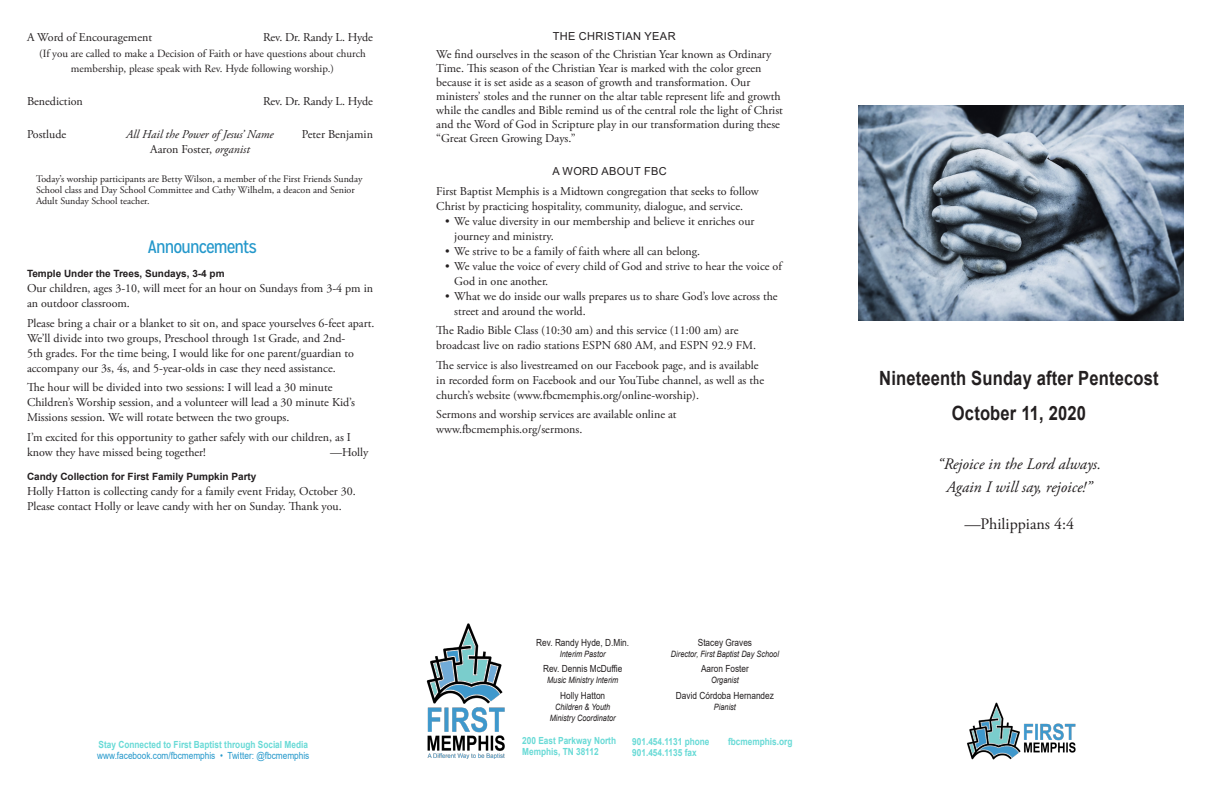
<style>
.page{position:relative;width:1224px;height:792px;background:#fff}
.page>*{position:absolute;margin:0;border:0;box-sizing:border-box;transform-origin:0 0}
.Front_Header{font:700 19.6px "Arial";letter-spacing:.01em;color:#231f20;scale:.84 1}
.Worship_heading_blue{font:18px "Mission Gothic";letter-spacing:-.05em;color:#2498cb}
.Front_quote{font:italic 16px "Adobe Garamond Pro";color:#231f20}
.Front_quote-2{font:16px "Adobe Garamond Pro";color:#231f20}
.Worship_Basic__3_col{font:12px/15px "Adobe Garamond Pro";color:#231f20}
.Worship_Basic__3_col-2{font:italic 12px "Adobe Garamond Pro";color:#231f20}
.Worship_Basic__3_col-3{font:11px/15px "Adobe Garamond Pro";color:#231f20;text-align:center}
.footnote__25_after{font:11px "Arial";letter-spacing:.035em;color:#231f20}
.Worship_subtitle{font:11px "Arial";letter-spacing:.035em;color:#231f20}
.footnote__25_after-2{font:10px/11px "Adobe Garamond Pro";color:#231f20}
.Announcement_title_1{font:700 10px "Arial";color:#231f20}
.address_etc{font:700 9.8px "Arial";color:#68dad6;scale:.84 1}
.StaffPerson{font:9.8px "Arial";color:#231f20;scale:.84 1}
.address_etc-2{font:9.8px "Arial";color:#2498cb;scale:.84 1}
.StaffPosition{font:italic 8.7px/11px "Arial";color:#231f20;text-align:center;scale:.84 1}
.s1{font-style:italic}
</style>
<div class="page">
<img style="left:426px;top:623px;width:79px;height:136px">
<img style="left:967px;top:702px;width:109px;height:58px">
<img style="left:858px;top:105px;width:325px;height:215px">
<p class="Worship_Basic__3_col" style="left:27px;top:30px;width:127px">A Word of Encouragement</p>
<p class="Worship_Basic__3_col" style="left:263px;top:30px;width:111px">Rev. Dr. Randy L. Hyde</p>
<p class="Worship_Basic__3_col-3" style="left:39px;top:47px;width:328px">(If you are called to make a Decision of Faith or have questions about church membership, please speak with Rev. Hyde following worship.)</p>
<p class="Worship_Basic__3_col" style="left:27px;top:94px;width:57px">Benediction</p>
<p class="Worship_Basic__3_col" style="left:263px;top:94px;width:111px">Rev. Dr. Randy L. Hyde</p>
<p class="Worship_Basic__3_col" style="left:27px;top:127px;width:41px">Postlude</p>
<p class="Worship_Basic__3_col-2" style="left:126px;top:127px;width:149px">All Hail the Power of Jesus’ Name</p>
<p class="Worship_Basic__3_col" style="left:302px;top:127px;width:73px">Peter Benjamin</p>
<p class="Worship_Basic__3_col" style="left:150px;top:142px;width:101px">Aaron Foster, <span class="s1">organist</span></p>
<p class="footnote__25_after-2" style="left:36px;top:174px;width:328px">Today’s worship participants are Betty Wilson, a member of the First Friends Sunday<br>School class and Day School Committee and Cathy Wilhelm, a deacon and Senior<br>Adult Sunday School teacher.</p>
<p class="Worship_heading_blue" style="left:148px;top:236px;width:111px">Announcements</p>
<p class="Announcement_title_1" style="left:27px;top:267px;width:199px">Temple Under the Trees, Sundays, 3-4 pm</p>
<p class="Worship_Basic__3_col" style="left:27px;top:281px;width:348px">Our children, ages 3-10, will meet for an hour on Sundays from 3-4 pm in an outdoor classroom.</p>
<p class="Worship_Basic__3_col" style="left:27px;top:316px;width:349px">Please bring a chair or a blanket to sit on, and space yourselves 6-feet apart.<br>We’ll divide into two groups, Preschool through 1st Grade, and 2nd-<br>5th grades. For the time being, I would like for one parent/guardian to accompany our 3s, 4s, and 5-year-olds in case they need assistance.</p>
<p class="Worship_Basic__3_col" style="left:27px;top:380px;width:329px">The hour will be divided into two sessions: I will lead a 30 minute<br>Children’s Worship session, and a volunteer will lead a 30 minute Kid’s<br>Missions session. We will rotate between the two groups.</p>
<p class="Worship_Basic__3_col" style="left:27px;top:430px;width:326px">I’m excited for this opportunity to gather safely with our children, as I know they have missed being together!</p>
<p class="Worship_Basic__3_col" style="left:330px;top:445px;width:40px">—Holly</p>
<p class="Announcement_title_1" style="left:27px;top:469px;width:231px">Candy Collection for First Family Pumpkin Party</p>
<p class="Worship_Basic__3_col" style="left:27px;top:484px;width:330px">Holly Hatton is collecting candy for a family event Friday, October 30.<br>Please contact Holly or leave candy with her on Sunday. Thank you.</p>
<p class="address_etc" style="left:99px;top:738px;width:251px">Stay Connected to First Baptist through Social Media</p>
<p class="address_etc-2" style="left:97px;top:749px;width:254px">www.facebook.com/fbcmemphis • Twitter: @fbcmemphis</p>
<p class="footnote__25_after" style="left:553px;top:29px;width:124px">THE CHRISTIAN YEAR</p>
<p class="Worship_Basic__3_col" style="left:436px;top:48px;width:348px;line-height:14px">We find ourselves in the season of the Christian Year known as Ordinary Time. This season of the Christian Year is marked with the color green because it is set aside as a season of growth and transformation. Our ministers’ stoles and the runner on the altar table represent life and growth while the candles and Bible remind us of the central role the light of Christ and the Word of God in Scripture play in our transformation during these “Great Green Growing Days.”</p>
<p class="Worship_subtitle" style="left:552px;top:164px;width:116px">A WORD ABOUT FBC</p>
<p class="Worship_Basic__3_col" style="left:436px;top:184px;width:324px">First Baptist Memphis is a Midtown congregation that seeks to follow<br>Christ by practicing hospitality, community, dialogue, and service.</p>
<p class="Worship_Basic__3_col" style="left:454px;top:214px;width:302px;text-indent:-9px">• We value diversity in our membership and believe it enriches our journey and ministry.</p>
<p class="Worship_Basic__3_col" style="left:445px;top:244px;width:256px">• We strive to be a family of faith where all can belong.</p>
<p class="Worship_Basic__3_col" style="left:454px;top:259px;width:329px;text-indent:-9px">• We value the voice of every child of God and strive to hear the voice of<br>God in one another.</p>
<p class="Worship_Basic__3_col" style="left:454px;top:289px;width:325px;text-indent:-9px">• What we do inside our walls prepares us to share God’s love across the street and around the world.</p>
<p class="Worship_Basic__3_col" style="left:436px;top:324px;width:321px">The Radio Bible Class (10:30 am) and this service (11:00 am) are broadcast live on radio stations ESPN 680 AM, and ESPN 92.9 FM.</p>
<p class="Worship_Basic__3_col" style="left:436px;top:358px;width:329px">The service is also livestreamed on our Facebook page, and is available in recorded form on Facebook and our YouTube channel, as well as the church’s website (www.fbcmemphis.org/online-worship).</p>
<p class="Worship_Basic__3_col" style="left:436px;top:408px;width:242px">Sermons and worship services are available online at www.fbcmemphis.org/sermons.</p>
<p class="StaffPerson" style="left:698px;top:635px;width:66px">Stacey Graves</p>
<p class="StaffPosition" style="left:671px;top:648px;width:130px">Director, First Baptist Day School</p>
<p class="StaffPerson" style="left:701px;top:662px;width:58px">Aaron Foster</p>
<p class="StaffPosition" style="left:711px;top:675px;width:35px">Organist</p>
<p class="StaffPerson" style="left:676px;top:688px;width:118px">David Córdoba Hernandez</p>
<p class="StaffPosition" style="left:714px;top:701px;width:28px">Pianist</p>
<p class="address_etc" style="left:632px;top:734px;width:94px">901.454.1131 phone</p>
<p class="address_etc" style="left:632px;top:745px;width:78px">901.454.1135 fax</p>
<p class="StaffPerson" style="left:536px;top:635px;width:112px">Rev. Randy Hyde, D.Min.</p>
<p class="StaffPosition" style="left:560px;top:648px;width:56px">Interim Pastor</p>
<p class="StaffPerson" style="left:543px;top:662px;width:96px">Rev. Dennis McDuffie</p>
<p class="StaffPosition" style="left:547px;top:675px;width:86px">Music Ministry Interim</p>
<p class="StaffPerson" style="left:560px;top:688px;width:55px">Holly Hatton</p>
<p class="StaffPosition" style="left:550px;top:701px;width:80px">Children &amp; Youth<br>Ministry Coordinator</p>
<p class="address_etc" style="left:522px;top:733px;width:113px">200 East Parkway North</p>
<p class="address_etc" style="left:522px;top:744px;width:92px">Memphis, TN 38112</p>
<p class="address_etc" style="left:728px;top:734px;width:78px">fbcmemphis.org</p>
<p class="Front_Header" style="left:879px;top:364px;width:334px">Nineteenth Sunday after Pentecost</p>
<p class="Front_Header" style="left:952px;top:400px;width:161px">October 11, 2020</p>
<p class="Front_quote" style="left:938px;top:454px;width:165px">“Rejoice in the Lord always.</p>
<p class="Front_quote" style="left:947px;top:477px;width:147px">Again I will say, rejoice!”</p>
<p class="Front_quote-2" style="left:965px;top:514px;width:111px"><span class="s1">—</span>Philippians 4:4</p>
</div>
